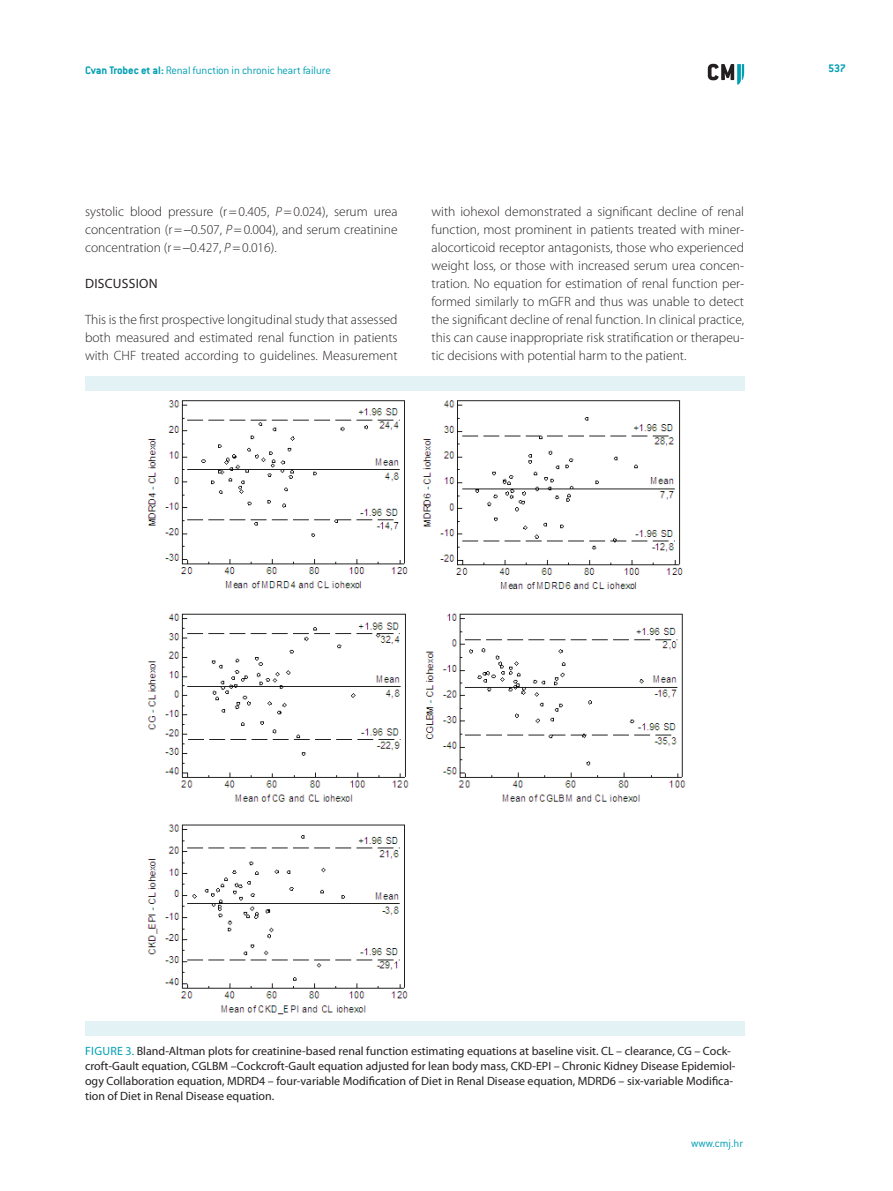
<style>
.page{position:relative;width:893px;height:1191px;background:#fff}
.page>*{position:absolute;margin:0;border:0;box-sizing:border-box;transform-origin:0 0}
.t1{font:300 13.5px/18px "Myriad Pro";color:#231f20;text-align:justify}
.t2{font:13.5px "Myriad Pro";color:#231f20}
.t3{font:12px/15px "Myriad Pro";color:#231f20}
.t4{font:300 12px "ITC Conduit LTCE";color:#009fb4}
.t5{font:700 12px "ITC Conduit LTCE";color:#009fb4}
.s1{font-weight:700}
.s2{font-style:italic}
.s3{color:#009fb4}
</style>
<div class="page">
<svg style="left:708px;top:64px;width:36px;height:21px"></svg>
<img style="left:147px;top:400px;width:539px;height:615px">
<div style="left:85px;top:376px;width:659px;height:15px;background:#e2f2f5"></div>
<div style="left:85px;top:1020px;width:659px;height:15px;background:#e2f2f5"></div>
<p class="t4" style="left:85px;top:63px;width:247px"><span class="s1">Cvan Trobec et al:</span> Renal function in chronic heart failure</p>
<p class="t5" style="left:828px;top:61px;width:19px">537</p>
<p class="t1" style="left:85px;top:202px;width:314px">systolic blood pressure (r=0.405, <span class="s2">P</span>=0.024), serum urea concentration (r=−0.507, <span class="s2">P</span>=0.004), and serum creatinine concentration (r=−0.427, <span class="s2">P</span>=0.016).</p>
<p class="t2" style="left:85px;top:275px;width:74px">Discussion</p>
<p class="t1" style="left:85px;top:310px;width:314px">This is the first prospective longitudinal study that assessed both measured and estimated renal function in patients with CHF treated according to guidelines. Measurement</p>
<p class="t1" style="left:432px;top:202px;width:314px">with iohexol demonstrated a significant decline of renal function, most prominent in patients treated with miner&shy;alocorticoid receptor antagonists, those who experienced weight loss, or those with increased serum urea concen&shy;tration. No equation for estimation of renal function per&shy;formed similarly to mGFR and thus was unable to detect the significant decline of renal function. In clinical practice, this can cause inappropriate risk stratification or therapeu&shy;tic decisions with potential harm to the patient.</p>
<p class="t3" style="left:85px;top:1043px;width:652px"><span class="s3">Fig ure 3.</span> Bland-Altman plots for creatinine-based renal function estimating equations at baseline visit. CL – clearance, CG – Cock&shy;croft-Gault equation, CGLBM –Cockcroft-Gault equation adjusted for lean body mass, CKD-EPI – Chronic Kidney Disease Epidemiol&shy;ogy Collaboration equation, MDRD4 – four-variable Modification of Diet in Renal Disease equation, MDRD6 – six-variable Modifica&shy;tion of Diet in Renal Disease equation.</p>
<p class="t4" style="left:691px;top:1136px;width:54px">www.cmj.hr</p>
</div>
